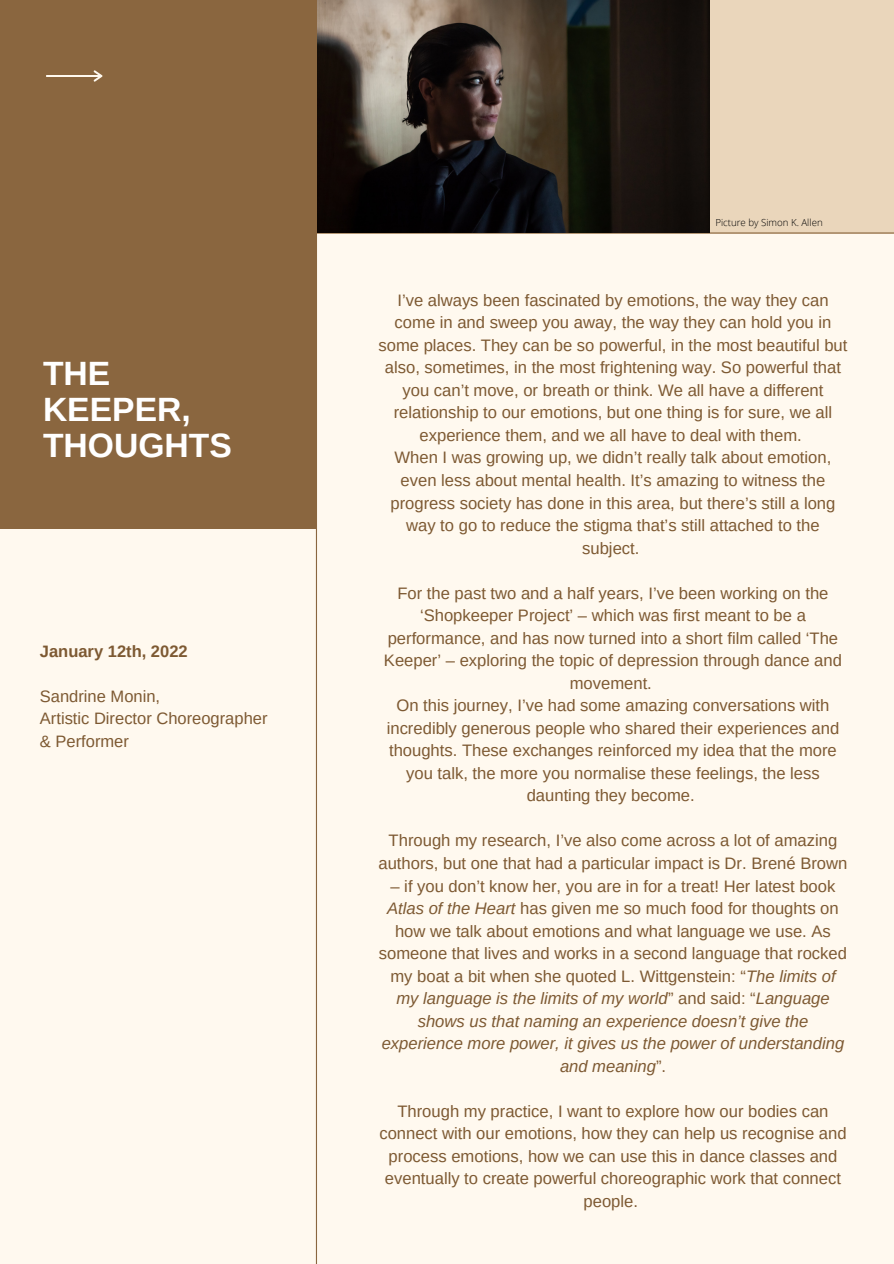
<style>
.page{position:relative;width:894px;height:1264px;background:#fff}
.page>*{position:absolute;margin:0;border:0;box-sizing:border-box;transform-origin:0 0}
.t1{font:700 33.6px/36px "Arimo";color:#fff}
.t2{font:16.65px/22.5px "Arimo";color:#7d5932;text-align:center}
.t3{font:16.5px/22.5px "Arimo";color:#7d5932}
.t4{font:700 16.5px "Arimo";color:#7d5932}
.t5{font:300 9.75px "Open Sans";color:#000}
.s1{font-style:italic}
</style>
<div class="page">
<div style="left:0;top:0;width:893px;height:1263px;background:#fff9ef"></div>
<div style="left:0;top:0;width:316px;height:529px;background:#8a663f"></div>
<div style="left:316px;top:0;width:577px;height:234px;background:#ead6bb"></div>
<hr style="left:316px;top:0;width:1px;height:1263px;background:#8a663f">
<svg style="left:46px;top:70px;width:56px;height:12px"></svg>
<hr style="left:304px;top:232px;width:589px;height:1px;background:#8a663f">
<img style="left:317px;top:0;width:392px;height:232px">
<p class="t1" style="left:43px;top:355px;width:69px">THE</p>
<p class="t1" style="left:43px;top:391px;width:190px">KEEPER,<br>THOUGHTS</p>
<p class="t4" style="left:40px;top:641px;width:149px">January 12th, 2022</p>
<p class="t3" style="left:40px;top:684px;width:122px">Sandrine Monin,</p>
<p class="t3" style="left:40px;top:707px;width:229px">Artistic Director Choreographer &amp; Performer</p>
<p class="t5" style="left:715px;top:216px;width:109px">Picture by Simon K. Allen</p>
<p class="t2" style="left:378px;top:289px;width:470px">I’ve always been fascinated by emotions, the way they can come in and sweep you away, the way they can hold you in some places. They can be so powerful, in the most beautiful but also, sometimes, in the most frightening way. So powerful that you can’t move, or breath or think. We all have a different relationship to our emotions, but one thing is for sure, we all experience them, and we all have to deal with them.</p>
<p class="t2" style="left:390px;top:446px;width:446px">When I was growing up, we didn’t really talk about emotion, even less about mental health. It’s amazing to witness the progress society has done in this area, but there’s still a long way to go to reduce the stigma that’s still attached to the subject.</p>
<p class="t2" style="left:384px;top:581px;width:459px">For the past two and a half years, I’ve been working on the ‘Shopkeeper Project’ – which was first meant to be a performance, and has now turned into a short film called ‘The Keeper’ – exploring the topic of depression through dance and movement.</p>
<p class="t2" style="left:386px;top:694px;width:454px">On this journey, I’ve had some amazing conversations with incredibly generous people who shared their experiences and thoughts. These exchanges reinforced my idea that the more you talk, the more you normalise these feelings, the less daunting they become.</p>
<p class="t2" style="left:378px;top:829px;width:470px">Through my research, I’ve also come across a lot of amazing authors, but one that had a particular impact is Dr. Brené Brown</p>
<p class="t2" style="left:379px;top:874px;width:469px">– if you don’t know her, you are in for a treat! Her latest book <span class="s1">Atlas of the Heart</span> has given me so much food for thoughts on how we talk about emotions and what language we use. As someone that lives and works in a second language that rocked my boat a bit when she quoted L. Wittgenstein: “<span class="s1">The limits of my language is the limits of my world</span>” and said: “<span class="s1">Language shows us that naming an experience doesn’t give the experience more power, it gives us the power of understanding and meaning</span>”.</p>
<p class="t2" style="left:379px;top:1099px;width:468px">Through my practice, I want to explore how our bodies can connect with our emotions, how they can help us recognise and process emotions, how we can use this in dance classes and eventually to create powerful choreographic work that connect people.</p>
</div>
